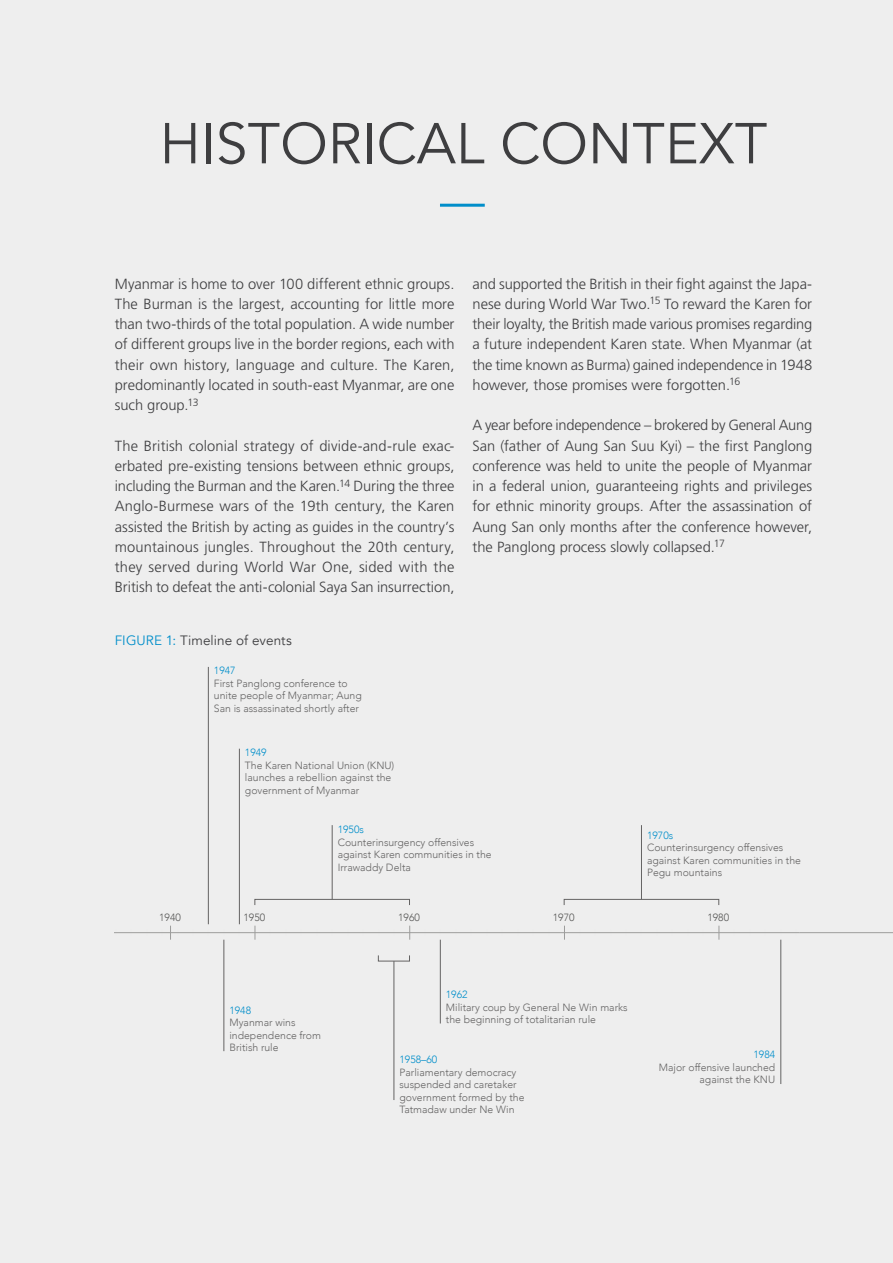
<style>
.page{position:relative;width:893px;height:1263px;background:#eee}
.page>*{position:absolute;margin:0;border:0;box-sizing:border-box;transform-origin:0 0}
.t1{font:57px "Avenir";color:#3e3e40}
.t2{font:300 14.7px/20.2px "Frutiger LT Std";color:#3e3e40;text-align:justify}
.t3{font:13.5px "Avenir";letter-spacing:.01em;color:#3e3e40}
.t4{font:13.5px "Avenir";color:#008eca}
.t5{font:300 10.5px/12.6px "Avenir";color:#646363}
.t6{font:300 10.5px "Avenir";color:#008eca}
.t7{font:300 10.5px "Avenir";color:#575756}
.s1{color:#008eca}
</style>
<div class="page">
<hr style="left:440px;top:204px;width:45px;height:3px;background:#008eca">
<hr style="left:800px;top:932px;width:93px;height:1px;background:#9d9d9c">
<hr style="left:115px;top:932px;width:685px;height:1px;background:#9d9d9c">
<svg style="left:170px;top:926px;width:1px;height:14px"></svg>
<svg style="left:255px;top:926px;width:1px;height:14px"></svg>
<svg style="left:409px;top:926px;width:1px;height:14px"></svg>
<svg style="left:564px;top:926px;width:1px;height:14px"></svg>
<svg style="left:718px;top:926px;width:2px;height:14px"></svg>
<hr style="left:208px;top:667px;width:1px;height:257px;background:#646363">
<hr style="left:239px;top:749px;width:1px;height:175px;background:#646363">
<hr style="left:781px;top:940px;width:1px;height:144px;background:#646363">
<svg style="left:255px;top:899px;width:155px;height:6px"></svg>
<svg style="left:378px;top:955px;width:32px;height:6px"></svg>
<hr style="left:224px;top:940px;width:1px;height:111px;background:#646363">
<hr style="left:332px;top:825px;width:1px;height:74px;background:#646363">
<svg style="left:564px;top:899px;width:155px;height:6px"></svg>
<hr style="left:641px;top:825px;width:1px;height:74px;background:#646363">
<hr style="left:394px;top:961px;width:1px;height:139px;background:#646363">
<hr style="left:440px;top:940px;width:1px;height:83px;background:#646363">
<h1 class="t1" style="left:160px;top:110px;width:609px">HISTORICAL CONTEXT</h1>
<p class="t2" style="left:115px;top:274px;width:341px">Myanmar is home to over 100 different ethnic groups.<br>The Burman is the largest, accounting for little more than two-thirds of the total population. A wide number of different groups live in the border regions, each with their own history, language and culture. The Karen, predominantly located in south-east Myanmar, are one such group.<sup>13</sup></p>
<p class="t2" style="left:115px;top:436px;width:341px">The British colonial strategy of divide-and-rule exac&shy;erbated pre-existing tensions between ethnic groups, including the Burman and the Karen.<sup>14</sup> During the three Anglo-Burmese wars of the 19th century, the Karen assisted the British by acting as guides in the country’s mountainous jungles. Throughout the 20th century, they served during World War One, sided with the British to defeat the anti-colonial Saya San insurrection,</p>
<p class="t4" style="left:115px;top:632px;width:31px">Figure</p>
<p class="t3" style="left:166px;top:632px;width:128px"><span class="s1">1:</span> Timeline of events</p>
<p class="t6" style="left:214px;top:664px;width:23px">1947</p>
<p class="t5" style="left:214px;top:677px;width:149px">First Panglong conference to unite people of Myanmar; Aung<br>San is assassinated shortly after</p>
<p class="t6" style="left:245px;top:746px;width:23px">1949</p>
<p class="t5" style="left:245px;top:759px;width:151px">The Karen National union (KNu) launches a rebellion against the government of Myanmar</p>
<p class="t2" style="left:472px;top:274px;width:341px">and supported the British in their fight against the Japa&shy;nese during World War Two.<sup>15</sup> To reward the Karen for their loyalty, the British made various promises regarding a future independent Karen state. When Myanmar (at the time known as Burma) gained independence in 1948 however, those promises were forgotten.<sup>16</sup></p>
<p class="t2" style="left:472px;top:415px;width:341px">A year before independence – brokered by General Aung San (father of Aung San Suu Kyi) – the first Panglong conference was held to unite the people of Myanmar in a federal union, guaranteeing rights and privileges for ethnic minority groups. After the assassination of Aung San only months after the conference however, the Panglong process slowly collapsed.<sup>17</sup></p>
<p class="t6" style="left:338px;top:823px;width:28px">1950s</p>
<p class="t5" style="left:338px;top:836px;width:156px">Counterinsurgency offensives against Karen communities in the irrawaddy Delta</p>
<p class="t6" style="left:647px;top:829px;width:28px">1970s</p>
<p class="t5" style="left:647px;top:841px;width:156px">Counterinsurgency offensives against Karen communities in the<br>Pegu mountains</p>
<p class="t7" style="left:159px;top:911px;width:23px">1940</p>
<p class="t7" style="left:243px;top:911px;width:23px">1950</p>
<p class="t7" style="left:398px;top:911px;width:23px">1960</p>
<p class="t7" style="left:553px;top:911px;width:23px">1970</p>
<p class="t7" style="left:707px;top:911px;width:23px">1980</p>
<p class="t6" style="left:229px;top:1004px;width:23px">1948</p>
<p class="t5" style="left:229px;top:1016px;width:93px">Myanmar wins independence from<br>British rule</p>
<p class="t6" style="left:446px;top:988px;width:23px">1962</p>
<p class="t5" style="left:446px;top:1001px;width:183px">Military coup by general Ne Win marks the beginning of totalitarian rule</p>
<p class="t6" style="left:399px;top:1053px;width:39px">1958–60</p>
<p class="t5" style="left:399px;top:1066px;width:126px">Parliamentary democracy suspended and caretaker government formed by the<br>Tatmadaw under Ne Win</p>
<p class="t6" style="left:753px;top:1048px;width:23px">1984</p>
<p class="t5" style="left:659px;top:1061px;width:118px;text-align:right">Major offensive launched against the KNu</p>
</div>
